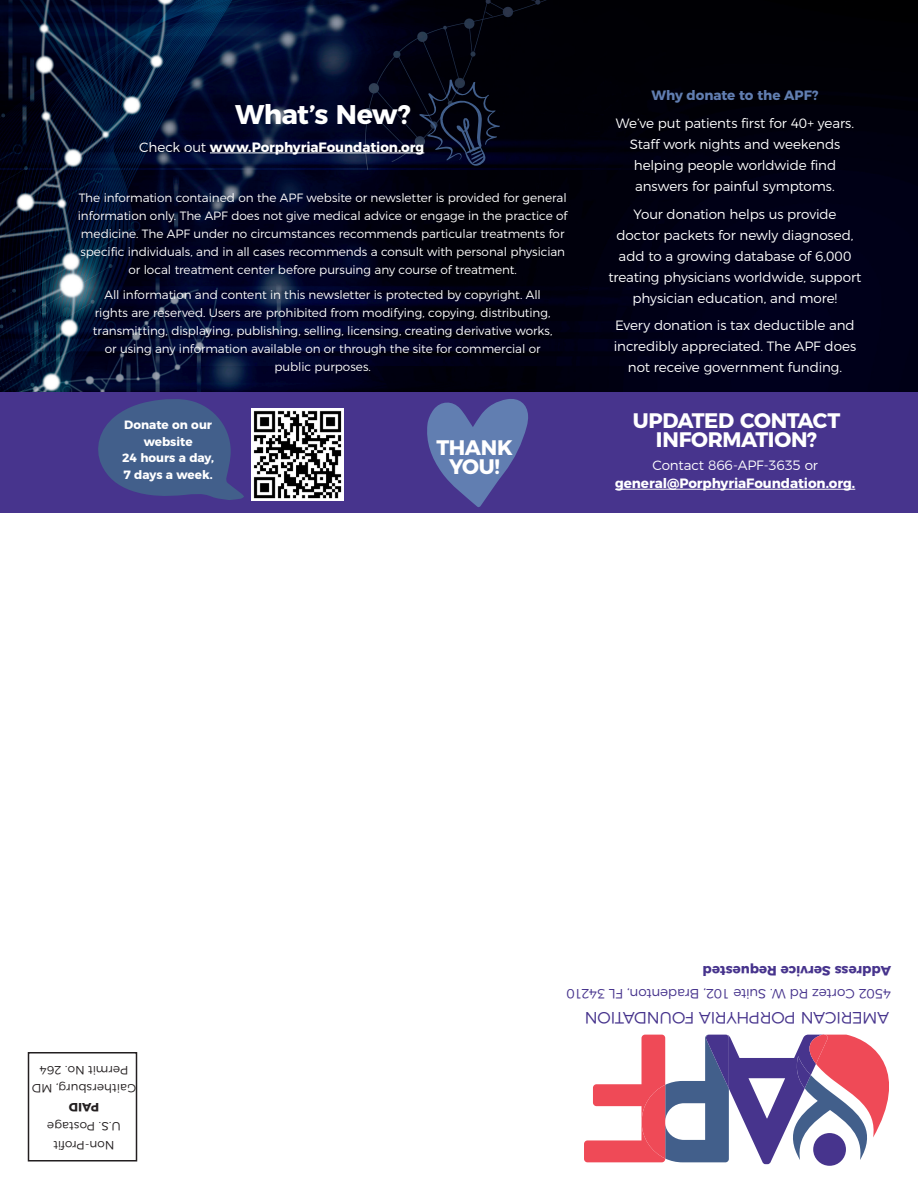
<style>
.page{position:relative;width:918px;height:1188px;background:#fff}
.page>*{position:absolute;margin:0;border:0;box-sizing:border-box;transform-origin:0 0}
.Copy{font:700 27px "Montserrat";letter-spacing:-.02em;color:#fff}
.Copy-2{font:700 21px/19.5px "Montserrat";letter-spacing:-.02em;color:#fff;text-align:center}
.t1{font:300 16.5px "Montserrat";letter-spacing:-.02em;color:#47348d}
.Copy-3{font:300 13.5px/21px "Montserrat";letter-spacing:-.01em;color:#fff;text-align:center}
.Copy-4{font:700 13.5px/18px "Montserrat";letter-spacing:-.005em;color:#fff;text-align:center}
.Copy-5{font:300 13.5px "Montserrat";letter-spacing:-.015em;color:#47348d}
.Copy-6{font:700 13.5px "Montserrat";letter-spacing:-.005em;color:#47348d}
.Copy-7{font:700 13.5px "Montserrat";letter-spacing:-.005em;color:#617eb1}
.Copy_Small{font:300 12px/18px "Montserrat";letter-spacing:-.005em;color:#fff;text-align:center}
.Copy-8{font:300 12px "Montserrat";letter-spacing:.005em;color:#231f20}
.t2{font:700 12px/16.5px "Montserrat";letter-spacing:-.005em;color:#fff;text-align:center}
.Copy-9{font:700 12px "Montserrat";color:#231f20}
.s1{font-weight:300}
</style>
<div class="page">
<div style="left:0;top:390px;width:918px;height:123px;background:#47348d"></div>
<svg style="left:427px;top:399px;width:101px;height:108px"></svg>
<svg style="left:98px;top:399px;width:146px;height:101px"></svg>
<img style="left:0;top:0;width:918px;height:392px">
<div style="left:28px;top:1052px;width:109px;height:110px;border:2px solid #231f20"></div>
<hr style="left:210px;top:153px;width:214px;height:1px;background:#fff">
<hr style="left:615px;top:489px;width:240px;height:1px;background:#fff">
<svg style="left:813px;top:1133px;width:33px;height:33px"></svg>
<svg style="left:584px;top:1035px;width:305px;height:129px"></svg>
<img style="left:252px;top:409px;width:91px;height:91px">
<svg style="left:419px;top:79px;width:81px;height:87px;background:#0b1023"></svg>
<p class="Copy" style="left:235px;top:92px;width:177px">What’s New?</p>
<p class="Copy-4" style="left:139px;top:137px;width:286px"><span class="s1">Check out</span> www.PorphyriaFoundation.org</p>
<p class="Copy_Small" style="left:78px;top:188px;width:491px">The information contained on the APF website or newsletter is provided for general information only. The APF does not give medical advice or engage in the practice of medicine. The APF under no circumstances recommends particular treatments for specific individuals, and in all cases recommends a consult with personal physician or local treatment center before pursuing any course of treatment.</p>
<p class="Copy_Small" style="left:93px;top:285px;width:461px">All information and content in this newsletter is protected by copyright. All rights are reserved. Users are prohibited from modifying, copying, distributing, transmitting, displaying, publishing, selling, licensing, creating derivative works, or using any information available on or through the site for commercial or public purposes.</p>
<p class="t2" style="left:122px;top:416px;width:93px">Donate on our website<br>24 hours a day,<br>7 days a week.</p>
<p class="Copy-2" style="left:436px;top:436px;width:78px">THANK</p>
<p class="Copy-2" style="left:449px;top:455px;width:52px">YOU!</p>
<p class="Copy-7" style="left:652px;top:84px;width:168px">Why donate to the APF?</p>
<p class="Copy-3" style="left:616px;top:111px;width:240px">We’ve put patients first for 40+ years.<br>Staff work nights and weekends helping people worldwide find answers for painful symptoms.</p>
<p class="Copy-3" style="left:608px;top:202px;width:255px">Your donation helps us provide<br>doctor packets for newly diagnosed, add to a growing database of 6,000 treating physicians worldwide, support physician education, and more!</p>
<p class="Copy-3" style="left:614px;top:314px;width:244px">Every donation is tax deductible and incredibly appreciated. The APF does not receive government funding.</p>
<p class="Copy-2" style="left:633px;top:409px;width:209px">UPDATED CONTACT<br>INFORMATION?</p>
<p class="Copy-4" style="left:615px;top:455px;width:242px"><span class="s1">Contact 866-APF-3635 or </span>general@PorphyriaFoundation.org.</p>
<p class="Copy-6" style="left:891px;top:982px;width:190px;rotate:-180deg">Address Service Requested</p>
<p class="Copy-5" style="left:891px;top:1005px;width:326px;rotate:-180deg">4502 Cortez Rd W. Suite 102, Bradenton, FL 34210</p>
<p class="Copy-8" style="left:128px;top:1079px;width:90px;rotate:-180deg">Permit No. 264</p>
<p class="Copy-8" style="left:136px;top:1098px;width:106px;rotate:-180deg">Gaithersburg, MD</p>
<p class="Copy-9" style="left:99px;top:1117px;width:32px;rotate:-180deg">PAID</p>
<p class="Copy-8" style="left:121px;top:1136px;width:75px;rotate:-180deg">U.S. Postage</p>
<p class="Copy-8" style="left:115px;top:1154px;width:63px;rotate:-180deg">Non-Profit</p>
<p class="t1" style="left:889px;top:1031px;width:306px;rotate:-180deg">AMERICAN PORPHYRIA FOUNDATION</p>
</div>
